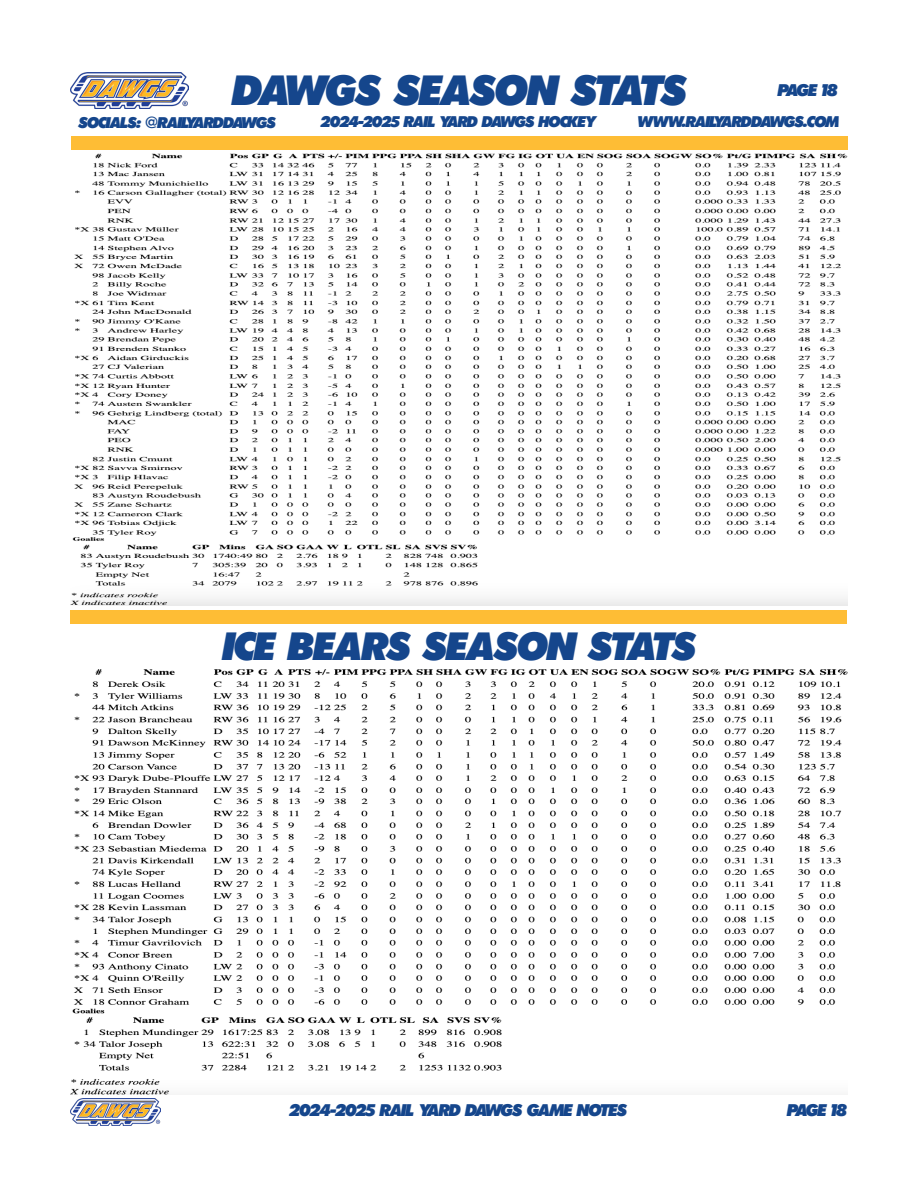
<style>
.page{position:relative;width:918px;height:1188px;background:#fff}
.page>*{position:absolute;margin:0;border:0;box-sizing:border-box;transform-origin:0 0}
.t1{font:italic 800 45px "Futura";letter-spacing:-.025em;color:#15468c}
.t2{font:italic 800 42px "Futura";color:#15468c}
.t3{font:italic 800 18px "Futura";letter-spacing:-.03em;color:#15468c}
.t4{font:italic 800 16.5px "Futura";letter-spacing:-.03em;color:#15468c}
.s1{font-weight:500;font-size:15px}
</style>
<div class="page">
<div style="left:71px;top:136px;width:776px;height:14px;background:#febd35"></div>
<img style="left:71px;top:1098px;width:89px;height:27px">
<img style="left:71px;top:72px;width:117px;height:36px">
<div style="left:71px;top:610px;width:776px;height:14px;background:#febd35"></div>
<img style="left:71px;top:153px;width:776px;height:453px">
<img style="left:71px;top:669px;width:776px;height:425px">
<p class="t1" style="left:232px;top:67px;width:455px">DAWGS SEASON STATS</p>
<p class="t4" style="left:78px;top:114px;width:198px">SOCIALS: <span class="s1">@</span>RAILYARDDAWGS</p>
<p class="t3" style="left:778px;top:80px;width:61px">PAGE 18</p>
<p class="t4" style="left:321px;top:113px;width:277px">2024-2025 RAIL YARD DAWGS HOCKEY</p>
<p class="t4" style="left:637px;top:113px;width:203px">WWW.RAILYARDDAWGS.COM</p>
<p class="t2" style="left:223px;top:625px;width:474px">ICE BEARS SEASON STATS</p>
<p class="t3" style="left:289px;top:1101px;width:339px">2024-2025 RAIL YARD DAWGS GAME NOTES</p>
<p class="t3" style="left:787px;top:1101px;width:61px">PAGE 18</p>
</div>
